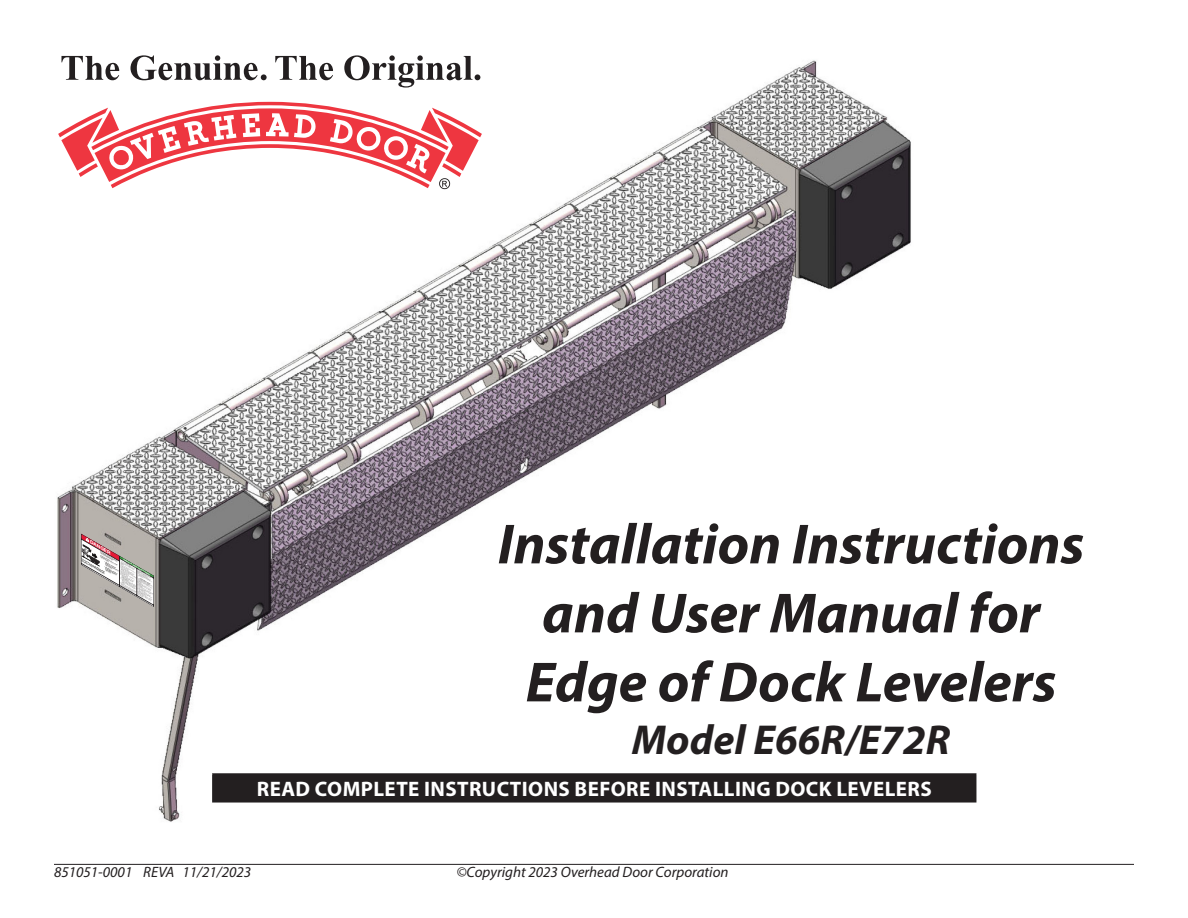
<style>
.page{position:relative;width:1188px;height:918px;background:#fff}
.page>*{position:absolute;margin:0;border:0;box-sizing:border-box;transform-origin:0 0}
.t1{font:italic 700 57px/69px "Myriad Pro";color:#231f20;text-align:center}
.t2{font:italic 700 42px "Myriad Pro";color:#231f20}
.t3{font:700 21px "Myriad Pro";letter-spacing:.02em;color:#fff}
.t4{font:italic 15px "Myriad Pro";color:#231f20}
.t5{font:italic 700 4.2px "Helvetica Neue LT Std";color:#fff;scale:1.29 1}
.t6{font:italic 700 1.95px "Helvetica Neue LT Std";color:#fff;scale:1.29 1}
</style>
<div class="page">
<hr style="left:54px;top:864px;width:1080px;height:1px;background:#231f20">
<img style="left:57px;top:55px;width:920px;height:767px">
<svg style="left:61px;top:56px;width:58px;height:24px"></svg>
<svg style="left:131px;top:55px;width:136px;height:25px"></svg>
<svg style="left:275px;top:56px;width:58px;height:24px"></svg>
<svg style="left:344px;top:55px;width:136px;height:33px"></svg>
<svg style="left:57px;top:99px;width:429px;height:94px"></svg>
<div style="left:213px;top:774px;width:763px;height:28px;background:#231f20"></div>
<hr style="left:212px;top:773px;width:764px;height:2px;background:#231f20">
<hr style="left:212px;top:775px;width:2px;height:26px;background:#231f20">
<hr style="left:212px;top:801px;width:764px;height:2px;background:#231f20">
<svg style="left:81px;top:534px;width:73px;height:73px"></svg>
<p class="t5" style="left:92px;top:540px;width:20px;rotate:30deg">DANGER</p>
<p class="t6" style="left:124px;top:559px;width:25px;rotate:30deg">SAFETY INSTRUCTIONS</p>
<p class="t1" style="left:498px;top:508px;width:588px">Installation Instructions and User Manual for<br>Edge of Dock Levelers</p>
<p class="t2" style="left:632px;top:712px;width:320px">Model E66R/E72R</p>
<p class="t3" style="left:257px;top:775px;width:676px">READ COMPLETE INSTRUCTIONS BEFORE INSTALLING DOCK LEVELERS</p>
<p class="t4" style="left:54px;top:863px;width:199px">851051-0001 REVA 11/21/2023</p>
<p class="t4" style="left:456px;top:863px;width:274px">©Copyright 2023 Overhead Door Corporation</p>
</div>
